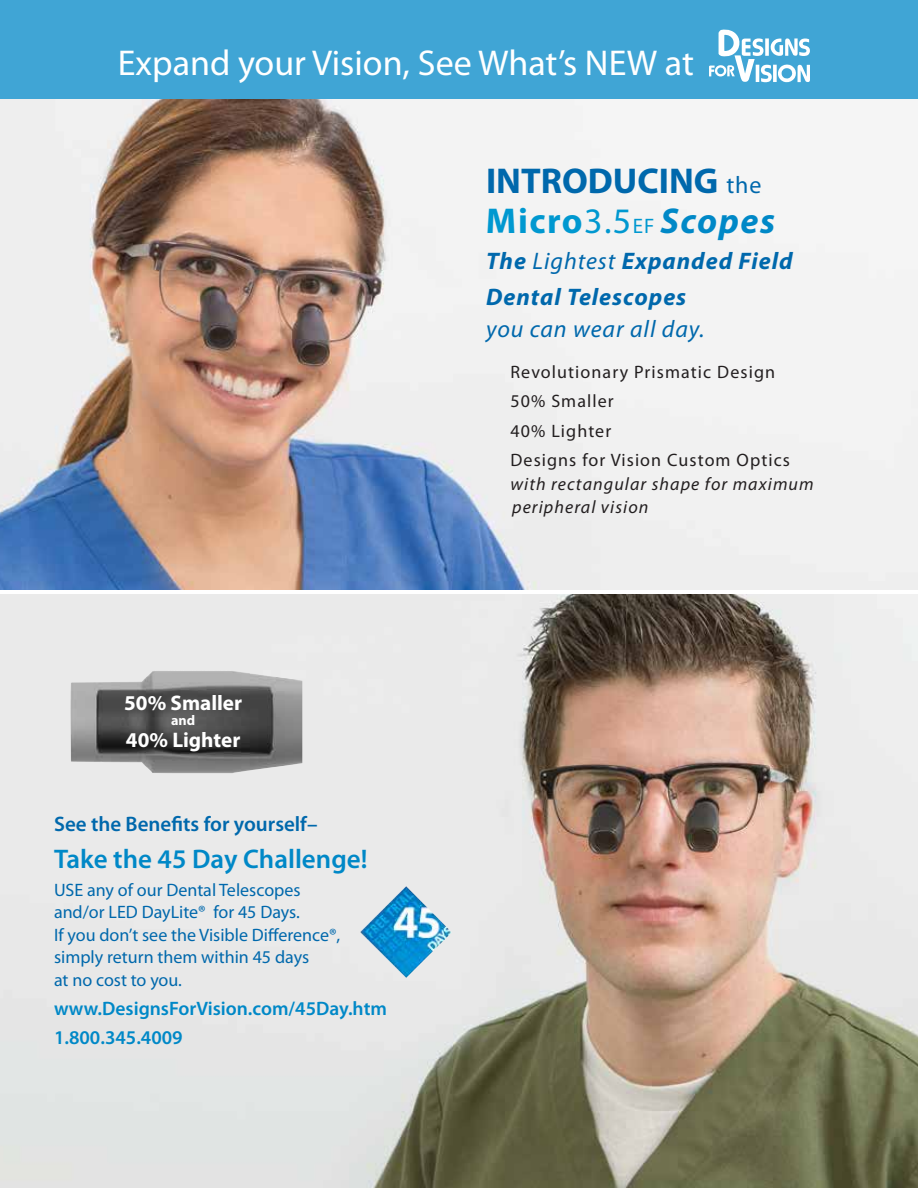
<style>
.page{position:relative;width:918px;height:1188px;background:#fff}
.page>*{position:absolute;margin:0;border:0;box-sizing:border-box;transform-origin:0 0}
.t1{font:36px "Myriad Pro";color:#fff}
.t2{font:700 36px/40.2px "Myriad Pro";color:#0068ac}
.t3{font:600 27px "Myriad Pro";color:#0088c7}
.t4{font:italic 700 24px/35.7px "Myriad Pro";letter-spacing:.04em;color:#0068ac}
.t5{font:italic 24px "Myriad Pro";letter-spacing:.04em;color:#0068ac}
.t6{font:700 21.15px "Myriad Pro";color:#fff}
.t7{font:600 21px "Myriad Pro";color:#0068ac}
.t8{font:600 19.5px/28.8px "Myriad Pro";color:#0088c7}
.t9{font:18px/22.5px "Myriad Pro";color:#0068ac}
.t10{font:18px/29.4px "Myriad Pro";letter-spacing:.06em;color:#231f20}
.t11{font:italic 18px/22.5px "Myriad Pro";letter-spacing:.06em;color:#231f20}
.t12{font:700 14.1px "Myriad Pro";color:#fff}
.s1{font-weight:400;font-size:24px}
.s2{color:#0098d0}
.s3{font-weight:400;color:#0098d0}
.s4{font-weight:400;font-size:21px;color:#0098d0}
.s5{font-style:italic;color:#0088c7}
.s6{font-weight:400}
</style>
<div class="page">
<img style="left:0;top:594px;width:918px;height:594px">
<div style="left:0;top:0;width:918px;height:101px;background:#40a5d5"></div>
<img style="left:0;top:99px;width:918px;height:491px">
<img style="left:360px;top:886px;width:92px;height:92px">
<svg style="left:709px;top:30px;width:101px;height:52px"></svg>
<svg style="left:765px;top:38px;width:4px;height:18px"></svg>
<svg style="left:773px;top:65px;width:4px;height:17px"></svg>
<img style="left:70px;top:671px;width:232px;height:102px">
<h1 class="t1" style="left:118px;top:41px;width:578px">Expand your Vision, See What’s NEW at</h1>
<p class="t6" style="left:124px;top:689px;width:119px">50% Smaller</p>
<p class="t12" style="left:171px;top:711px;width:26px">and</p>
<p class="t6" style="left:126px;top:726px;width:116px">40% Lighter</p>
<p class="t7" style="left:54px;top:810px;width:265px">See the Benefits for yourself–</p>
<h2 class="t3" style="left:54px;top:842px;width:315px">Take the 45 Day Challenge!</h2>
<p class="t9" style="left:54px;top:878px;width:288px">USE any of our Dental Telescopes and/or LED DayLite® for 45 Days.<br>If you don’t see the Visible Difference®, simply return them within 45 days<br>at no cost to you.</p>
<p class="t8" style="left:54px;top:993px;width:335px">www.DesignsForVision.com/45Day.htm<br>1.800.345.4009</p>
<h1 class="t2" style="left:486px;top:160px;width:291px">INTRODUCING <span class="s1">the<br></span><span class="s2">Micro</span><span class="s3">3.5</span><span class="s4">EF</span> <span class="s5">Scopes</span></h1>
<h3 class="t4" style="left:486px;top:243px;width:308px">The <span class="s6">Lightest</span> Expanded Field<br>Dental Telescopes</h3>
<h3 class="t5" style="left:486px;top:314px;width:220px">you can wear all day.</h3>
<p class="t10" style="left:510px;top:357px;width:281px">Revolutionary Prismatic Design<br>50% Smaller<br>40% Lighter<br>Designs for Vision Custom Optics</p>
<p class="t11" style="left:510px;top:473px;width:305px">with rectangular shape for maximum peripheral vision</p>
</div>
